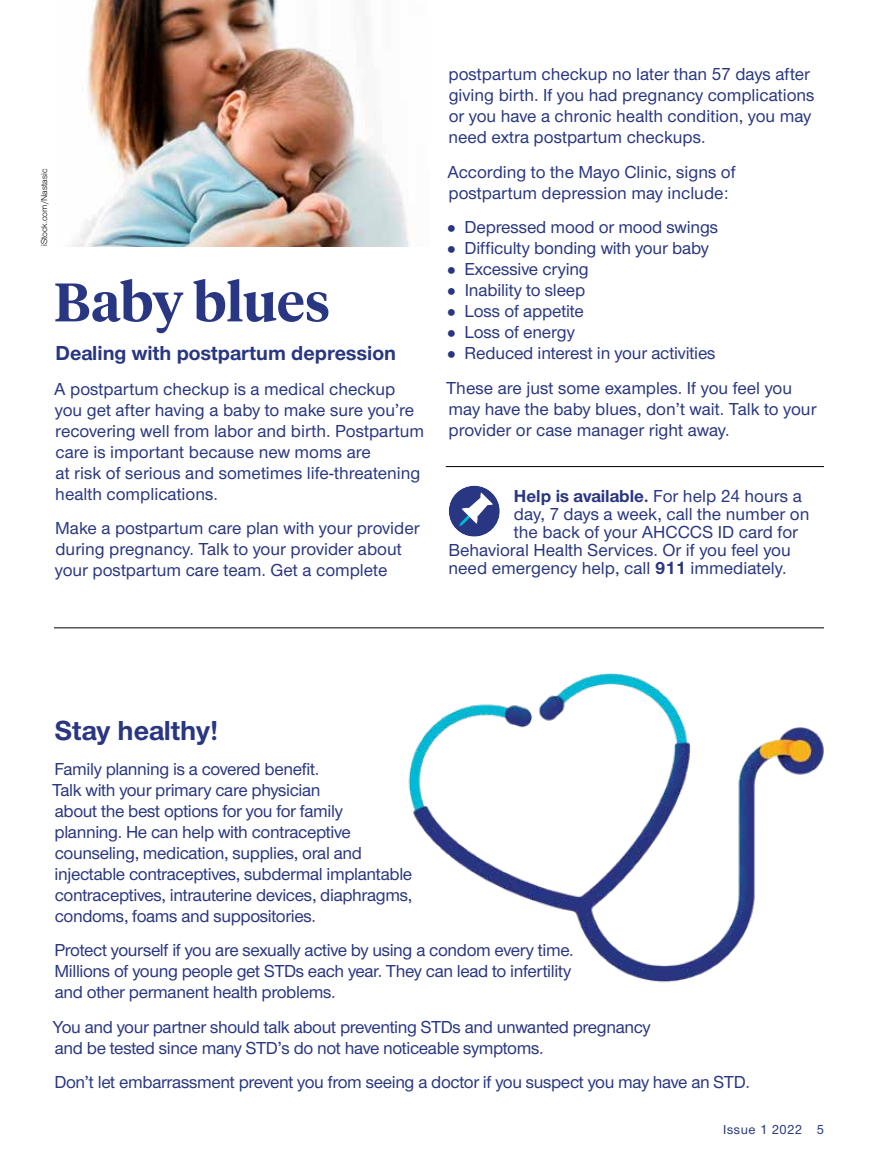
<style>
.page{position:relative;width:878px;height:1161px;background:#fff}
.page>*{position:absolute;margin:0;border:0;box-sizing:border-box;transform-origin:0 0}
.Hed_serif_primary_AM{font:600 54px "UHC Serif Headline";color:#293682}
.Hed_sans_secondary_A{font:700 28.5px "UHC Sans";color:#293682}
.Deck_AMC{font:700 21px "UHC Sans";color:#293682}
.Sans_no_indent_AMC{font:500 18px/21px "UHC Sans";letter-spacing:-.01em;color:#293682}
.CTA_new_AMC{font:500 18px "UHC Sans";color:#293682}
.CTA_new_AMC-2{font:700 18px "UHC Sans";color:#293682}
.Folio_R_AMC{font:500 13.5px "UHC Sans";letter-spacing:.04em;color:#293682}
.Legal_language_AMC{font:9px "UHC Sans";color:#000}
.s1{font-weight:500}
.s2{font-weight:700}
</style>
<div class="page">
<div style="left:448px;top:486px;width:52px;height:51px;background:#293682;border-radius:50%"></div>
<svg style="left:459px;top:492px;width:34px;height:34px"></svg>
<img style="left:71px;top:0;width:338px;height:247px">
<img style="left:408px;top:673px;width:416px;height:310px">
<hr style="left:446px;top:466px;width:378px;height:1px;background:#000">
<hr style="left:54px;top:627px;width:770px;height:1px;background:#000">
<p class="Legal_language_AMC" style="left:38px;top:246px;width:79px;rotate:-90deg">iStock.com/Nastasic</p>
<p class="Hed_serif_primary_AM" style="left:54px;top:265px;width:278px">Baby blues</p>
<p class="Deck_AMC" style="left:55px;top:339px;width:342px">Dealing with postpartum depression</p>
<p class="Sans_no_indent_AMC" style="left:54px;top:377px;width:371px">A postpartum checkup is a medical checkup you get after having a baby to make sure you’re recovering well from labor and birth. Postpartum care is important because new moms are<br>at risk of serious and sometimes life-threatening health complications.</p>
<p class="Sans_no_indent_AMC" style="left:55px;top:517px;width:366px">Make a postpartum care plan with your provider during pregnancy. Talk to your provider about your postpartum care team. Get a complete</p>
<p class="Sans_no_indent_AMC" style="left:448px;top:63px;width:367px">postpartum checkup no later than 57 days after giving birth. If you had pregnancy complications or you have a chronic health condition, you may need extra postpartum checkups.</p>
<p class="Sans_no_indent_AMC" style="left:447px;top:160px;width:290px">According to the Mayo Clinic, signs of postpartum depression may include:</p>
<p class="Sans_no_indent_AMC" style="left:464px;top:216px;width:255px">Depressed mood or mood swings</p>
<p class="Sans_no_indent_AMC" style="left:464px;top:237px;width:246px">Difficulty bonding with your baby</p>
<p class="Sans_no_indent_AMC" style="left:464px;top:258px;width:126px">Excessive crying</p>
<p class="Sans_no_indent_AMC" style="left:465px;top:279px;width:122px">Inability to sleep</p>
<p class="Sans_no_indent_AMC" style="left:464px;top:300px;width:121px">Loss of appetite</p>
<p class="Sans_no_indent_AMC" style="left:464px;top:321px;width:112px">Loss of energy</p>
<p class="Sans_no_indent_AMC" style="left:464px;top:342px;width:252px">Reduced interest in your activities</p>
<p class="Sans_no_indent_AMC" style="left:446px;top:376px;width:372px">These are just some examples. If you feel you may have the baby blues, don’t wait. Talk to your provider or case manager right away.</p>
<p class="CTA_new_AMC-2" style="left:514px;top:483px;width:289px">Help is available. <span class="s1">For help 24 hours a</span></p>
<p class="CTA_new_AMC" style="left:514px;top:502px;width:297px">day, 7 days a week, call the number on</p>
<p class="CTA_new_AMC" style="left:514px;top:520px;width:286px">the back of your AHCCCS ID card for</p>
<p class="CTA_new_AMC" style="left:448px;top:538px;width:344px">Behavioral Health Services. Or if you feel you</p>
<p class="CTA_new_AMC" style="left:448px;top:556px;width:339px">need emergency help, call <span class="s2">911</span> immediately.</p>
<p class="Hed_sans_secondary_A" style="left:55px;top:712px;width:165px">Stay healthy!</p>
<p class="Sans_no_indent_AMC" style="left:52px;top:758px;width:361px">Family planning is a covered benefit.<br>Talk with your primary care physician<br>about the best options for you for family<br>planning. He can help with contraceptive counseling, medication, supplies, oral and injectable contraceptives, subdermal implantable contraceptives, intrauterine devices, diaphragms, condoms, foams and suppositories.</p>
<p class="Sans_no_indent_AMC" style="left:54px;top:939px;width:520px">Protect yourself if you are sexually active by using a condom every time.<br>Millions of young people get STDs each year. They can lead to infertility and other permanent health problems.</p>
<p class="Sans_no_indent_AMC" style="left:53px;top:1016px;width:599px">You and your partner should talk about preventing STDs and unwanted pregnancy and be tested since many STD’s do not have noticeable symptoms.</p>
<p class="Sans_no_indent_AMC" style="left:54px;top:1071px;width:697px">Don’t let embarrassment prevent you from seeing a doctor if you suspect you may have an STD.</p>
<p class="Folio_R_AMC" style="left:723px;top:1120px;width:102px">Issue 1 2022 5</p>
</div>
